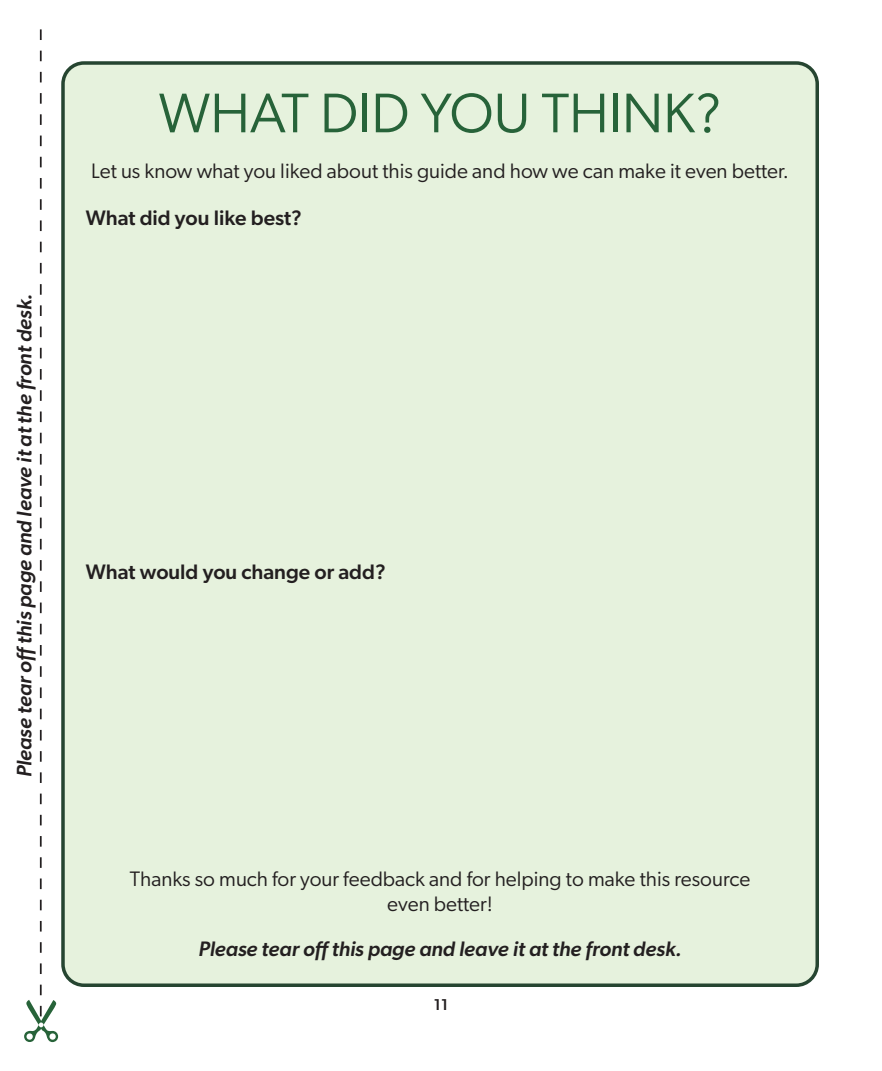
<style>
.page{position:relative;width:882px;height:1071px;background:#fff}
.page>*{position:absolute;margin:0;border:0;box-sizing:border-box;transform-origin:0 0}
.t1{font:56px "Gibson";color:#276339}
.t2{font:21px/25.2px "Gibson";color:#231f20;text-align:center}
.t3{font:italic 500 21px "Gibson";color:#231f20}
.t4{font:500 21px "Gibson";color:#231f20}
.t5{font:500 15.75px "Gibson";color:#231f20}
</style>
<div class="page">
<div style="left:63px;top:63px;width:754px;height:922px;background:#e6f2dd;border-radius:21px"></div>
<div style="left:61px;top:61px;width:758px;height:926px;border:4px solid #264531;border-radius:21px"></div>
<svg style="left:24px;top:29px;width:34px;height:1013px"></svg>
<p class="t3" style="left:12px;top:777px;width:485px;rotate:-90deg">Please tear off this page and leave it at the front desk.</p>
<h1 class="t1" style="left:159px;top:79px;width:564px">WHAT DID YOU THINK?</h1>
<p class="t2" style="left:91px;top:158px;width:699px">Let us know what you liked about this guide and how we can make it even better.</p>
<p class="t4" style="left:86px;top:205px;width:218px">What did you like best?</p>
<p class="t4" style="left:86px;top:559px;width:302px">What would you change or add?</p>
<p class="t2" style="left:130px;top:865px;width:622px">Thanks so much for your feedback and for helping to make this resource even better!</p>
<p class="t3" style="left:198px;top:936px;width:485px">Please tear off this page and leave it at the front desk.</p>
<p class="t5" style="left:434px;top:995px;width:16px">11</p>
</div>
